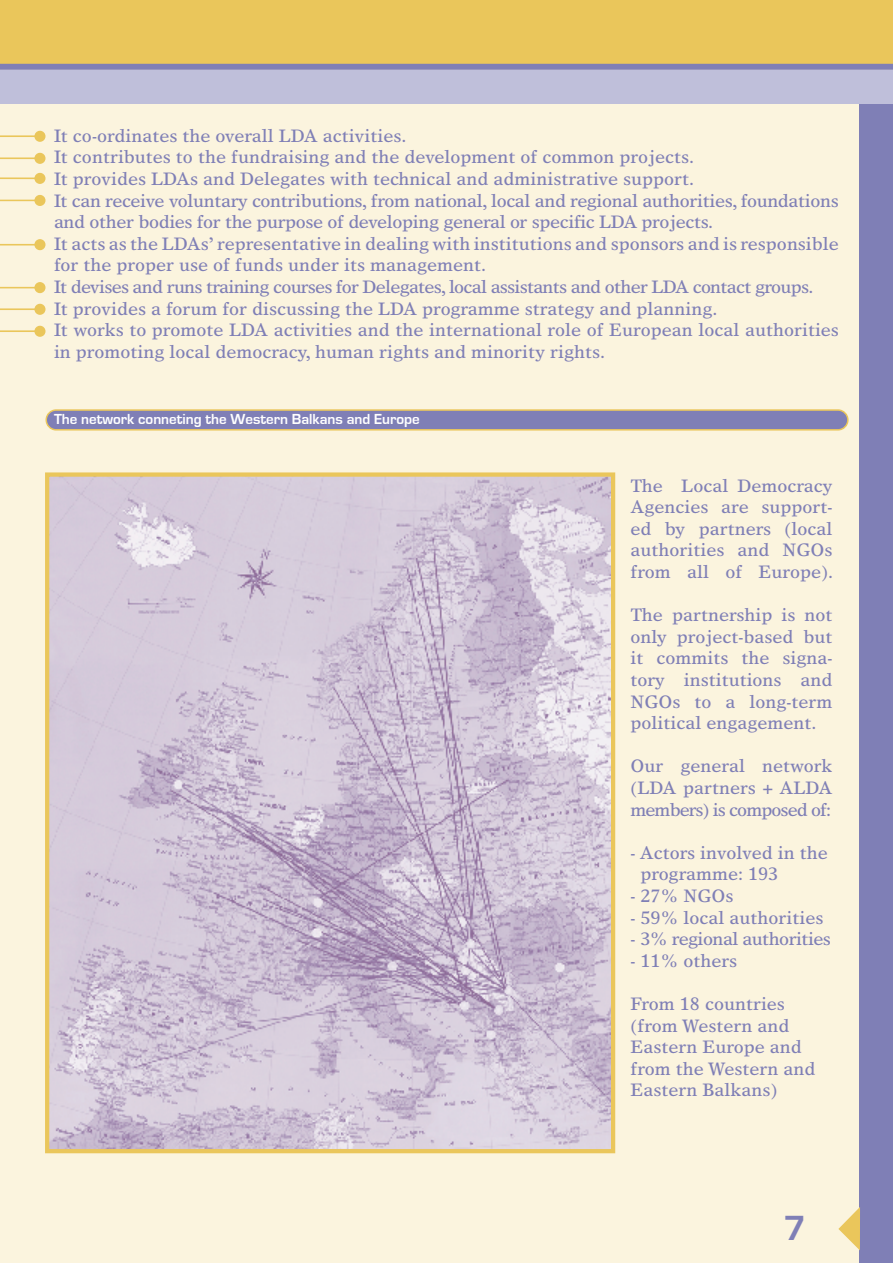
<style>
.page{position:relative;width:893px;height:1263px;background:#fff}
.page>*{position:absolute;margin:0;border:0;box-sizing:border-box;transform-origin:0 0}
.t1{font:700 36px "Eurostile";color:#7f7fb6}
.testo{font:18px/21.6px "Times Europa";color:#7f7fb6}
.testo-2{font:18px/21.6px "Times Europa";letter-spacing:-.02em;color:#7f7fb6}
.testo-3{font:18px "Times Europa";letter-spacing:-.04em;color:#7f7fb6}
.testo-4{font:18px "Times Europa";letter-spacing:-.03em;color:#7f7fb6}
.titoletti_bianchi{font:700 15px "Eurostile";color:#fff}
</style>
<div class="page">
<div style="left:0;top:0;width:893px;height:64px;background:#eac65b"></div>
<div style="left:0;top:66px;width:893px;height:1197px;background:#fbf4de"></div>
<div style="left:860px;top:90px;width:33px;height:1173px;background:#7f7fb6"></div>
<svg style="left:838px;top:1207px;width:22px;height:43px"></svg>
<div style="left:0;top:64px;width:893px;height:6px;background:#7f7fb6"></div>
<div style="left:0;top:70px;width:893px;height:33px;background:#bfbfda"></div>
<div style="left:35px;top:131px;width:10px;height:10px;background:#eac65b;border-radius:50%"></div>
<div style="left:34px;top:131px;width:11px;height:11px;border:2px solid #eac65b;border-radius:50%"></div>
<hr style="left:0;top:136px;width:39px;height:1px;background:#eac65b">
<div style="left:35px;top:154px;width:10px;height:9px;background:#eac65b;border-radius:50%"></div>
<div style="left:34px;top:153px;width:11px;height:11px;border:2px solid #eac65b;border-radius:50%"></div>
<hr style="left:0;top:158px;width:39px;height:1px;background:#eac65b">
<div style="left:35px;top:174px;width:10px;height:9px;background:#eac65b;border-radius:50%"></div>
<div style="left:34px;top:173px;width:11px;height:11px;border:2px solid #eac65b;border-radius:50%"></div>
<hr style="left:0;top:178px;width:39px;height:1px;background:#eac65b">
<div style="left:35px;top:196px;width:10px;height:9px;background:#eac65b;border-radius:50%"></div>
<div style="left:34px;top:195px;width:11px;height:11px;border:2px solid #eac65b;border-radius:50%"></div>
<hr style="left:0;top:200px;width:39px;height:1px;background:#eac65b">
<div style="left:35px;top:240px;width:10px;height:9px;background:#eac65b;border-radius:50%"></div>
<div style="left:34px;top:239px;width:11px;height:11px;border:2px solid #eac65b;border-radius:50%"></div>
<hr style="left:0;top:244px;width:39px;height:1px;background:#eac65b">
<div style="left:35px;top:283px;width:10px;height:9px;background:#eac65b;border-radius:50%"></div>
<div style="left:34px;top:282px;width:11px;height:11px;border:2px solid #eac65b;border-radius:50%"></div>
<hr style="left:0;top:287px;width:39px;height:1px;background:#eac65b">
<div style="left:35px;top:304px;width:10px;height:10px;background:#eac65b;border-radius:50%"></div>
<div style="left:34px;top:304px;width:11px;height:11px;border:2px solid #eac65b;border-radius:50%"></div>
<hr style="left:0;top:309px;width:39px;height:1px;background:#eac65b">
<div style="left:35px;top:326px;width:10px;height:10px;background:#eac65b;border-radius:50%"></div>
<div style="left:34px;top:326px;width:11px;height:11px;border:2px solid #eac65b;border-radius:50%"></div>
<hr style="left:0;top:330px;width:39px;height:2px;background:#eac65b">
<svg style="left:45px;top:409px;width:804px;height:22px;background:#928dab"></svg>
<img style="left:50px;top:477px;width:560px;height:671px">
<div style="left:45px;top:472px;width:570px;height:681px;border:4px solid #eac65b"></div>
<p class="testo" style="left:54px;top:124px;width:354px">It co-ordinates the overall LDA activities.</p>
<p class="testo" style="left:54px;top:146px;width:642px">It contributes to the fundraising and the development of common projects.</p>
<p class="testo" style="left:54px;top:168px;width:641px">It provides LDAs and Delegates with technical and administrative support.</p>
<p class="testo-2" style="left:54px;top:189px;width:786px">It can receive voluntary contributions, from national, local and regional authorities, foundations and other bodies for the purpose of developing general or specific LDA projects.</p>
<p class="testo" style="left:54px;top:232px;width:786px">It acts as the LDAs’ representative in dealing with institutions and sponsors and is responsible for the proper use of funds under its management.</p>
<p class="testo-3" style="left:54px;top:276px;width:761px">It devises and runs training courses for Delegates, local assistants and other LDA contact groups.</p>
<p class="testo" style="left:54px;top:297px;width:665px">It provides a forum for discussing the LDA programme strategy and planning.</p>
<p class="testo" style="left:54px;top:319px;width:786px">It works to promote LDA activities and the international role of European local authorities in promoting local democracy, human rights and minority rights.</p>
<p class="titoletti_bianchi" style="left:54px;top:411px;width:367px">The network conneting the Western Balkans and Europe</p>
<p class="testo" style="left:630px;top:474px;width:204px;text-align:justify">The Local Democracy Agencies are support&shy;ed by partners (local authorities and NGOs from all of Europe).</p>
<p class="testo" style="left:630px;top:604px;width:204px;text-align:justify">The partnership is not only project-based but it commits the signa&shy;tory institutions and NGOs to a long-term political engagement.</p>
<p class="testo" style="left:630px;top:755px;width:204px;text-align:justify">Our general network (LDA partners + ALDA members) is composed of:</p>
<p class="testo" style="left:640px;top:841px;width:189px;text-indent:-10px">- Actors involved in the programme: 193</p>
<p class="testo" style="left:630px;top:885px;width:105px">- 27% NGOs</p>
<p class="testo" style="left:630px;top:906px;width:194px">- 59% local authorities</p>
<p class="testo-4" style="left:630px;top:928px;width:202px">- 3% regional authorities</p>
<p class="testo" style="left:630px;top:949px;width:108px">- 11% others</p>
<p class="testo" style="left:630px;top:993px;width:187px">From 18 countries (from Western and<br>Eastern Europe and from the Western and<br>Eastern Balkans)</p>
<h1 class="t1" style="left:784px;top:1209px;width:24px">7</h1>
</div>
